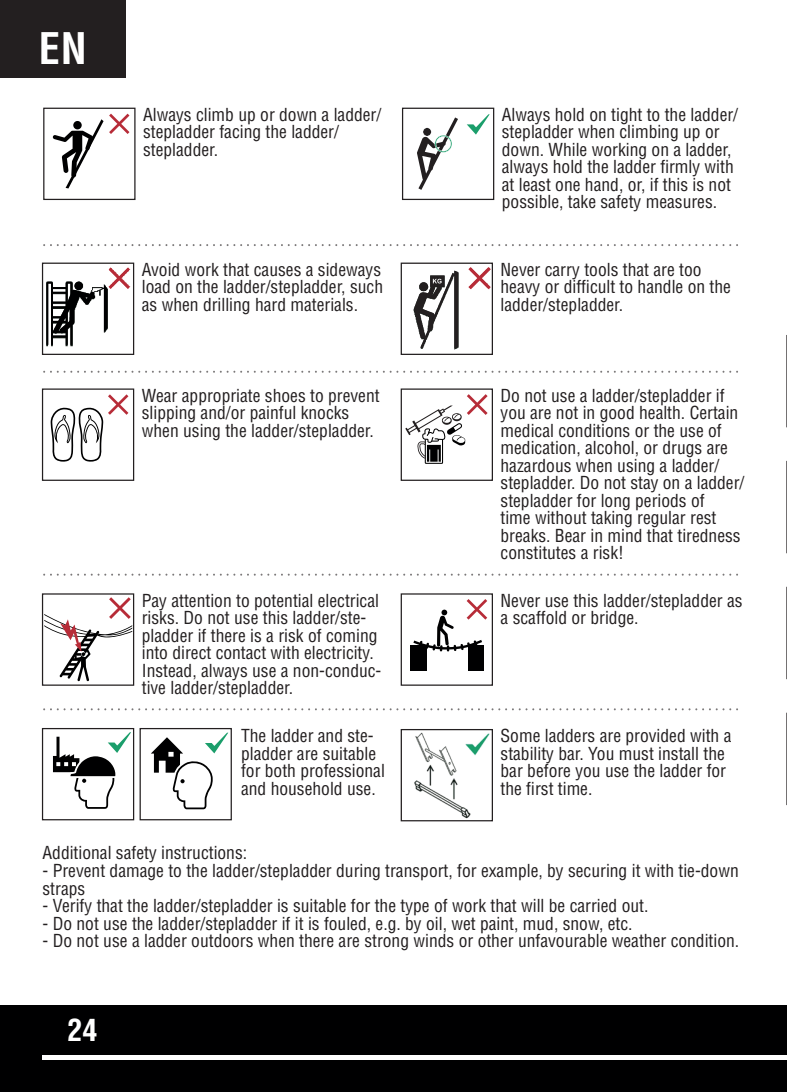
<style>
.page{position:relative;width:787px;height:1092px;background:#fff}
.page>*{position:absolute;margin:0;border:0;box-sizing:border-box;transform-origin:0 0}
.t1{font:700 condensed 42.5px "Helvetica LT Std";color:#fff}
.t2{font:700 condensed 30px "Helvetica LT Std";color:#fff}
.t3{font:condensed 17.5px/17.5px "Helvetica LT Std";color:#231f20}
</style>
<div class="page">
<div style="left:0;top:1005px;width:787px;height:86px;background:#000001"></div>
<hr style="left:43px;top:1055px;width:744px;height:4px;background:#fff">
<div style="left:0;top:0;width:126px;height:78px;background:#231f20"></div>
<svg style="left:786px;top:335px;width:1px;height:92px"></svg>
<svg style="left:786px;top:461px;width:1px;height:92px"></svg>
<svg style="left:786px;top:586px;width:1px;height:93px"></svg>
<svg style="left:786px;top:712px;width:1px;height:93px"></svg>
<svg style="left:53px;top:114px;width:76px;height:74px"></svg>
<div style="left:73px;top:121px;width:9px;height:8px;background:#000001;border-radius:50%"></div>
<div style="left:43px;top:108px;width:92px;height:92px;border:1px solid #231f20"></div>
<svg style="left:417px;top:114px;width:73px;height:76px"></svg>
<div style="left:402px;top:108px;width:92px;height:92px;border:1px solid #231f20"></div>
<svg style="left:50px;top:394px;width:79px;height:68px"></svg>
<div style="left:42px;top:388px;width:92px;height:93px;border:1px solid #231f20"></div>
<svg style="left:405px;top:394px;width:83px;height:70px"></svg>
<div style="left:400px;top:388px;width:93px;height:93px;border:1px solid #231f20"></div>
<svg style="left:44px;top:597px;width:88px;height:85px"></svg>
<div style="left:42px;top:593px;width:92px;height:92px;border:1px solid #231f20"></div>
<svg style="left:410px;top:599px;width:78px;height:72px"></svg>
<div style="left:400px;top:593px;width:93px;height:92px;border:1px solid #231f20"></div>
<svg style="left:46px;top:268px;width:84px;height:77px"></svg>
<div style="left:42px;top:262px;width:92px;height:93px;border:1px solid #231f20"></div>
<svg style="left:413px;top:267px;width:78px;height:83px"></svg>
<div style="left:400px;top:262px;width:93px;height:93px;border:1px solid #231f20"></div>
<img style="left:414px;top:732px;width:76px;height:87px">
<div style="left:400px;top:729px;width:93px;height:92px;border:1px solid #231f20"></div>
<svg style="left:43px;top:708px;width:695px;height:2px"></svg>
<svg style="left:43px;top:573px;width:695px;height:2px"></svg>
<svg style="left:43px;top:371px;width:695px;height:2px"></svg>
<svg style="left:53px;top:732px;width:78px;height:77px"></svg>
<div style="left:42px;top:728px;width:92px;height:92px;border:1px solid #231f20"></div>
<svg style="left:151px;top:732px;width:78px;height:78px"></svg>
<div style="left:139px;top:728px;width:93px;height:92px;border:1px solid #231f20"></div>
<svg style="left:43px;top:244px;width:695px;height:2px"></svg>
<h1 class="t1" style="left:39px;top:22px;width:50px">EN</h1>
<p class="t3" style="left:143px;top:106px;width:240px">Always climb up or down a ladder/ stepladder facing the ladder/ stepladder.</p>
<p class="t3" style="left:502px;top:106px;width:238px">Always hold on tight to the ladder/ stepladder when climbing up or down. While working on a ladder, always hold the ladder firmly with at least one hand, or, if this is not possible, take safety measures.</p>
<p class="t3" style="left:142px;top:260px;width:243px;text-align:justify">Avoid work that causes a sideways load on the ladder/stepladder, such as when drilling hard materials.</p>
<p class="t3" style="left:500px;top:260px;width:232px">Never carry tools that are too heavy or difficult to handle on the ladder/stepladder.</p>
<p class="t3" style="left:142px;top:386px;width:239px">Wear appropriate shoes to prevent slipping and/or painful knocks when using the ladder/stepladder.</p>
<p class="t3" style="left:500px;top:386px;width:245px">Do not use a ladder/stepladder if you are not in good health. Certain medical conditions or the use of medication, alcohol, or drugs are hazardous when using a ladder/ stepladder. Do not stay on a ladder/ stepladder for long periods of<br>time without taking regular rest breaks. Bear in mind that tiredness constitutes a risk!</p>
<p class="t3" style="left:142px;top:591px;width:241px">Pay attention to potential electrical risks. Do not use this ladder/ste&shy;pladder if there is a risk of coming into direct contact with electricity.<br>Instead, always use a non-conduc&shy;tive ladder/stepladder.</p>
<p class="t3" style="left:500px;top:591px;width:243px">Never use this ladder/stepladder as a scaffold or bridge.</p>
<p class="t3" style="left:500px;top:727px;width:232px">Some ladders are provided with a stability bar. You must install the bar before you use the ladder for the first time.</p>
<p class="t3" style="left:241px;top:727px;width:145px">The ladder and ste&shy;pladder are suitable for both professional and household use.</p>
<p class="t3" style="left:43px;top:844px;width:206px">Additional safety instructions:</p>
<p class="t3" style="left:43px;top:861px;width:697px">- Prevent damage to the ladder/stepladder during transport, for example, by securing it with tie-down straps</p>
<p class="t3" style="left:43px;top:896px;width:607px">- Verify that the ladder/stepladder is suitable for the type of work that will be carried out.</p>
<p class="t3" style="left:43px;top:914px;width:591px">- Do not use the ladder/stepladder if it is fouled, e.g. by oil, wet paint, mud, snow, etc.</p>
<p class="t3" style="left:43px;top:931px;width:698px">- Do not use a ladder outdoors when there are strong winds or other unfavourable weather condition.</p>
<h2 class="t2" style="left:67px;top:1011px;width:32px">24</h2>
</div>
